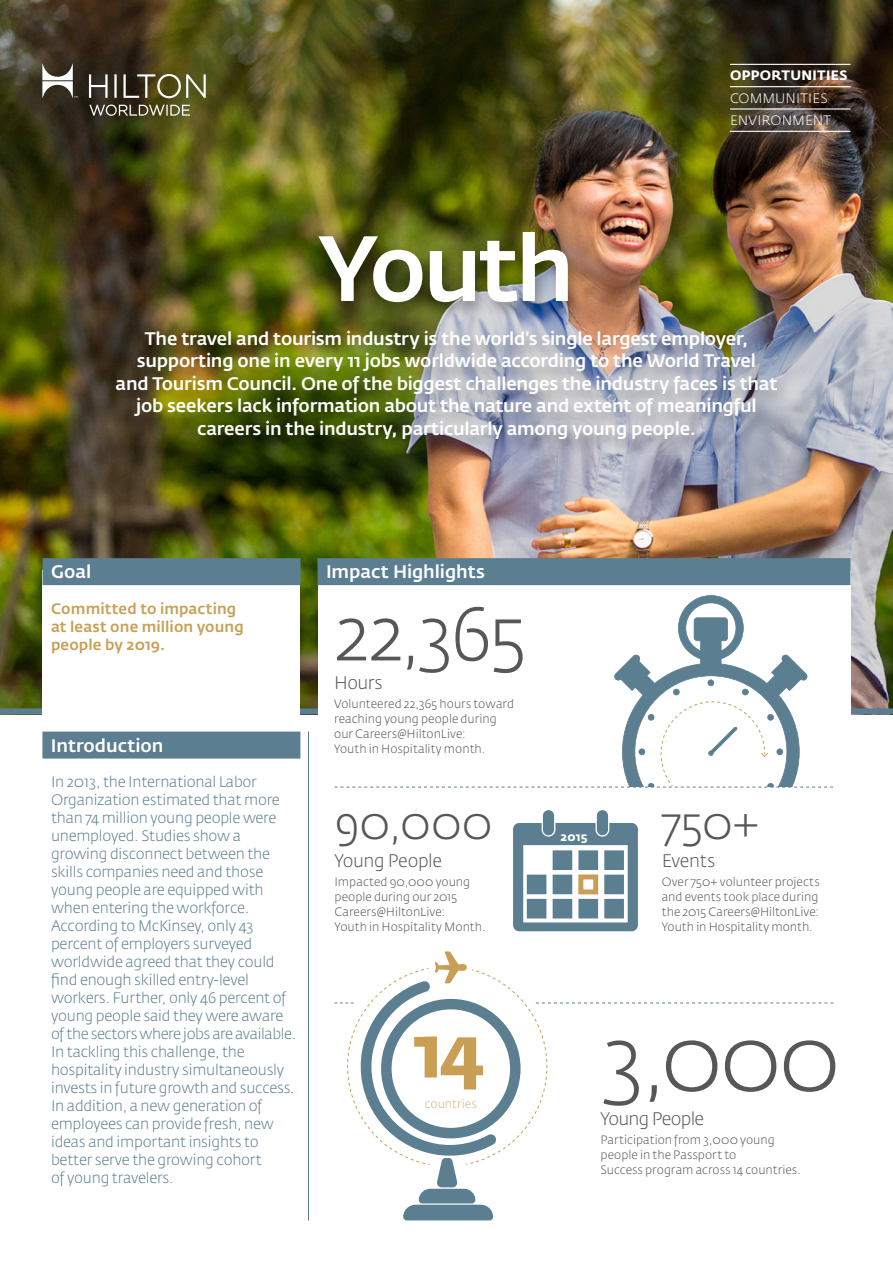
<style>
.page{position:relative;width:893px;height:1263px;background:#fff}
.page>*{position:absolute;margin:0;border:0;box-sizing:border-box;transform-origin:0 0}
.t1{font:500 91.5px "Fedra Sans Pro";letter-spacing:-.04em;color:#fff}
.t2{font:300 90px "Fedra Sans Pro";color:#575756}
.t3{font:300 75px "Fedra Sans Pro";color:#575756}
.t4{font:700 73.65px "Fedra Sans Pro";color:#c99f56}
.t5{font:300 45px "Fedra Sans Pro";letter-spacing:-.01em;color:#575756}
.t6{font:500 18px/22.5px "Fedra Sans Pro";letter-spacing:-.015em;color:#fff;text-align:center}
.t7{font:300 18px "Fedra Sans Pro";letter-spacing:-.025em;color:#575756}
.t8{font:300 15px/18px "Fedra Sans Pro";letter-spacing:-.015em;color:#5b7e91}
.t9{font:500 15px/18px "Fedra Sans Pro";letter-spacing:.005em;color:#c99f56}
.t10{font:300 13.5px/22.4px "Fedra Sans Pro";letter-spacing:.005em;color:#fff}
.t11{font:700 13.5px "Fedra Sans Pro";letter-spacing:.025em;color:#fff}
.t12{font:300 12px/15px "Fedra Sans Pro";color:#575756}
.t13{font:300 12px "Fedra Sans Pro";color:#d4b37a}
.t14{font:700 12px "Fedra Sans Pro";color:#fff}
</style>
<div class="page">
<img style="left:0;top:0;width:893px;height:708px">
<svg style="left:89px;top:105px;width:101px;height:11px"></svg>
<svg style="left:89px;top:74px;width:117px;height:24px;background:#6b664c"></svg>
<svg style="left:42px;top:64px;width:36px;height:34px"></svg>
<div style="left:0;top:708px;width:893px;height:6px;background:#5b7e91"></div>
<div style="left:317px;top:572px;width:533px;height:174px;background:#fff"></div>
<div style="left:317px;top:558px;width:533px;height:27px;background:#5b7e91"></div>
<div style="left:43px;top:570px;width:257px;height:157px;background:#fff"></div>
<div style="left:43px;top:558px;width:257px;height:27px;background:#5b7e91"></div>
<hr style="left:308px;top:731px;width:1px;height:489px;background:#5b7e91">
<div style="left:42px;top:731px;width:258px;height:27px;background:#5b7e91"></div>
<svg style="left:335px;top:595px;width:498px;height:193px"></svg>
<hr style="left:730px;top:64px;width:120px;height:1px;background:#fff">
<hr style="left:730px;top:86px;width:120px;height:1px;background:#fff">
<hr style="left:730px;top:108px;width:120px;height:2px;background:#fff">
<hr style="left:730px;top:131px;width:120px;height:1px;background:#fff">
<div style="left:544px;top:811px;width:9px;height:23px;background:#5b7e91;border-radius:5px"></div>
<div style="left:543px;top:810px;width:11px;height:25px;border:2px solid #5b7e91;border-radius:5px"></div>
<svg style="left:513px;top:822px;width:125px;height:110px"></svg>
<div style="left:598px;top:811px;width:9px;height:23px;background:#5b7e91;border-radius:5px"></div>
<div style="left:597px;top:810px;width:11px;height:25px;border:2px solid #5b7e91;border-radius:5px"></div>
<div style="left:110px;top:228px;width:682px;height:229px;background:#000;opacity:.3"></div>
<svg style="left:335px;top:951px;width:498px;height:270px"></svg>
<p class="t11" style="left:730px;top:67px;width:119px">OPPORTUNITIES</p>
<p class="t10" style="left:730px;top:87px;width:103px">COMMUNITIES<br>ENVIRONMENT</p>
<h1 class="t1" style="left:318px;top:212px;width:258px">Youth</h1>
<p class="t6" style="left:116px;top:327px;width:663px">The travel and tourism industry is the world’s single largest employer, supporting one in every 11 jobs worldwide according to the World Travel<br>and Tourism Council. One of the biggest challenges the industry faces is that job seekers lack information about the nature and extent of meaningful careers in the industry, particularly among young people.</p>
<p class="t6" style="left:51px;top:560px;width:42px">Goal</p>
<p class="t6" style="left:326px;top:560px;width:160px">Impact Highlights</p>
<p class="t9" style="left:51px;top:599px;width:194px">Committed to impacting at least one million young people by 2019.</p>
<p class="t6" style="left:51px;top:734px;width:114px">Introduction</p>
<p class="t8" style="left:51px;top:773px;width:247px">In 2013, the International Labor<br>Organization estimated that more than 74 million young people were unemployed. Studies show a growing disconnect between the skills companies need and those young people are equipped with when entering the workforce.<br>According to McKinsey, only 43 percent of employers surveyed worldwide agreed that they could find enough skilled entry-level workers. Further, only 46 percent of young people said they were aware of the sectors where jobs are available.<br>In tackling this challenge, the hospitality industry simultaneously invests in future growth and success.<br>In addition, a new generation of employees can provide fresh, new ideas and important insights to better serve the growing cohort<br>of young travelers.</p>
<h3 class="t3" style="left:334px;top:587px;width:194px">22,365</h3>
<p class="t7" style="left:334px;top:671px;width:50px">Hours</p>
<p class="t12" style="left:334px;top:696px;width:181px">Volunteered 22,365 hours toward reaching young people during our Careers@HiltonLive:<br>Youth in Hospitality month.</p>
<h3 class="t5" style="left:335px;top:795px;width:160px">90,000</h3>
<p class="t7" style="left:335px;top:849px;width:109px">Young People</p>
<p class="t12" style="left:335px;top:875px;width:153px">Impacted 90,000 young people during our 2015<br>Careers@HiltonLive:<br>Youth in Hospitality Month.</p>
<p class="t14" style="left:561px;top:829px;width:28px">2015</p>
<h3 class="t5" style="left:662px;top:795px;width:99px">750+</h3>
<p class="t7" style="left:662px;top:849px;width:55px">Events</p>
<p class="t12" style="left:662px;top:875px;width:160px;text-align:justify">Over 750+ volunteer projects and events took place during the 2015 Careers@HiltonLive:<br>Youth in Hospitality month.</p>
<h3 class="t4" style="left:413px;top:1006px;width:74px">14</h3>
<p class="t13" style="left:425px;top:1096px;width:53px">countries</p>
<h2 class="t2" style="left:600px;top:1003px;width:242px">3,000</h2>
<p class="t7" style="left:600px;top:1107px;width:105px">Young People</p>
<p class="t12" style="left:600px;top:1132px;width:202px">Participation from 3,000 young people in the Passport to<br>Success program across 14 countries.</p>
</div>
